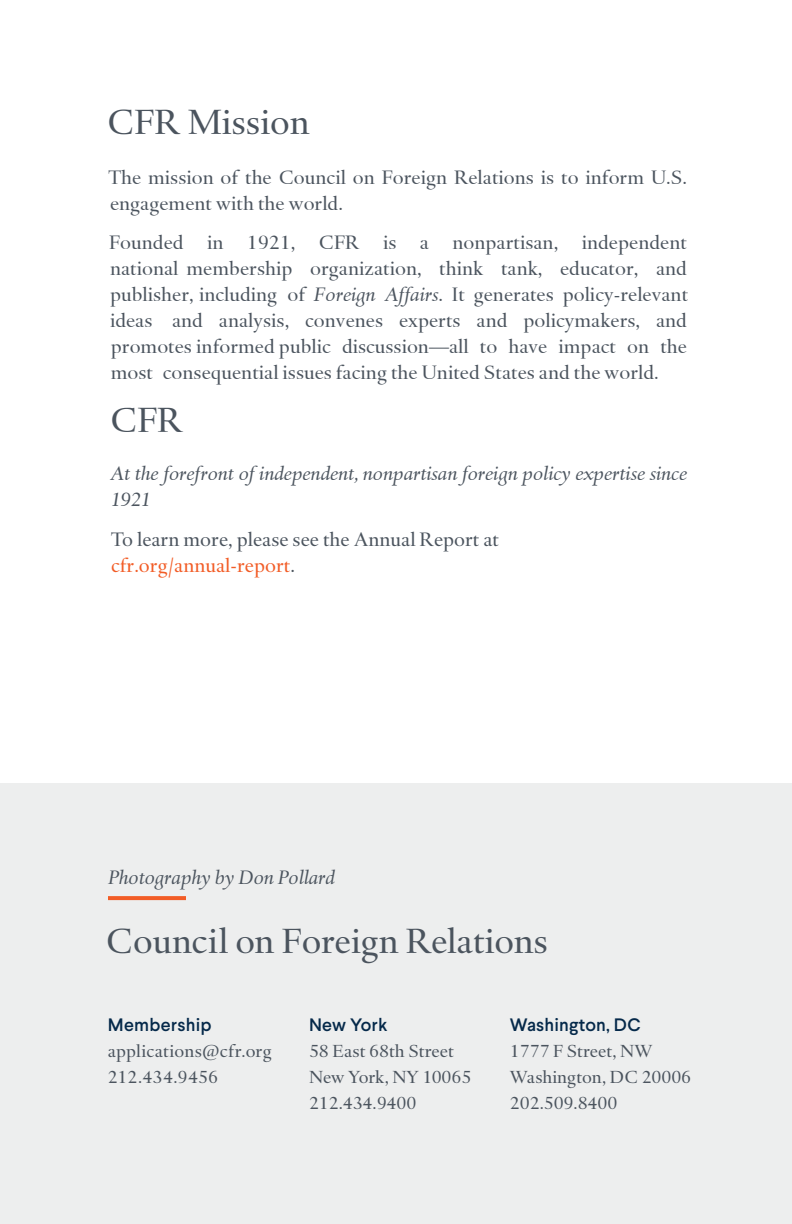
<style>
.page{position:relative;width:792px;height:1224px;background:#fff}
.page>*{position:absolute;margin:0;border:0;box-sizing:border-box;transform-origin:0 0}
.Section_Header___Serif{font:36px "Haarlemmer MT Pro";color:#4b545e}
.Section_Header___Serif-2{font:36px "Haarlemmer";color:#4b545e}
.Section_Header___Serif-3{font:20px/26px "Haarlemmer";color:#4b545e}
.Section_Header___Serif-4{font:italic 20px/26px "Haarlemmer";color:#4b545e}
.Section_Header___Serif-5{font:20px/26px "Haarlemmer MT Pro";color:#4b545e}
.Section_Header___Serif-6{font:italic 20px "Haarlemmer MT Pro";color:#4b545e}
.Info{font:18px/26px "Haarlemmer MT Pro";color:#4b545e}
.Sub_Header{font:500 18px "Larsseit";letter-spacing:.01em;color:#05294a}
.s1{font-style:italic}
.s2{color:#f25c26}
</style>
<div class="page">
<div style="left:0;top:783px;width:792px;height:441px;background:#edeeee"></div>
<svg style="left:108px;top:896px;width:78px;height:4px"></svg>
<p class="Section_Header___Serif" style="left:107px;top:101px;width:204px">CFR Mission</p>
<p class="Section_Header___Serif-3" style="left:108px;top:165px;width:580px">The mission of the Council on Foreign Relations is to inform U.S. engagement with the world.</p>
<p class="Section_Header___Serif-3" style="left:109px;top:230px;width:581px;text-align:justify">Founded in 1921, CFR is a nonpartisan, independent national membership organization, think tank, educator, and publisher, including of <span class="s1">Foreign Affairs</span>. It generates policy-relevant ideas and analysis, convenes experts and policymakers, and promotes informed public discussion—all to have impact on the most consequential issues facing the United States and the world.</p>
<p class="Section_Header___Serif-2" style="left:110px;top:399px;width:75px">CFR</p>
<p class="Section_Header___Serif-4" style="left:110px;top:460px;width:579px">At the forefront of independent, nonpartisan foreign policy expertise since<br>1921</p>
<p class="Section_Header___Serif-5" style="left:111px;top:527px;width:390px">To learn more, please see the Annual Report at <span class="s2">cfr.org/annual-report</span>.</p>
<p class="Section_Header___Serif-6" style="left:108px;top:866px;width:229px">Photography by Don Pollard</p>
<p class="Section_Header___Serif" style="left:106px;top:920px;width:444px">Council on Foreign Relations</p>
<p class="Sub_Header" style="left:108px;top:1013px;width:105px">Membership</p>
<p class="Info" style="left:108px;top:1038px;width:165px">applications@cfr.org</p>
<p class="Info" style="left:108px;top:1064px;width:112px">212.434.9456</p>
<p class="Sub_Header" style="left:309px;top:1013px;width:80px">New York</p>
<p class="Info" style="left:309px;top:1038px;width:147px">58 East 68th Street</p>
<p class="Info" style="left:309px;top:1064px;width:164px">New York, NY 10065</p>
<p class="Info" style="left:309px;top:1090px;width:109px">212.434.9400</p>
<p class="Sub_Header" style="left:510px;top:1013px;width:132px">Washington, DC</p>
<p class="Info" style="left:510px;top:1038px;width:183px">1777 F Street, NW<br>Washington, DC 20006</p>
<p class="Info" style="left:510px;top:1090px;width:109px">202.509.8400</p>
</div>
